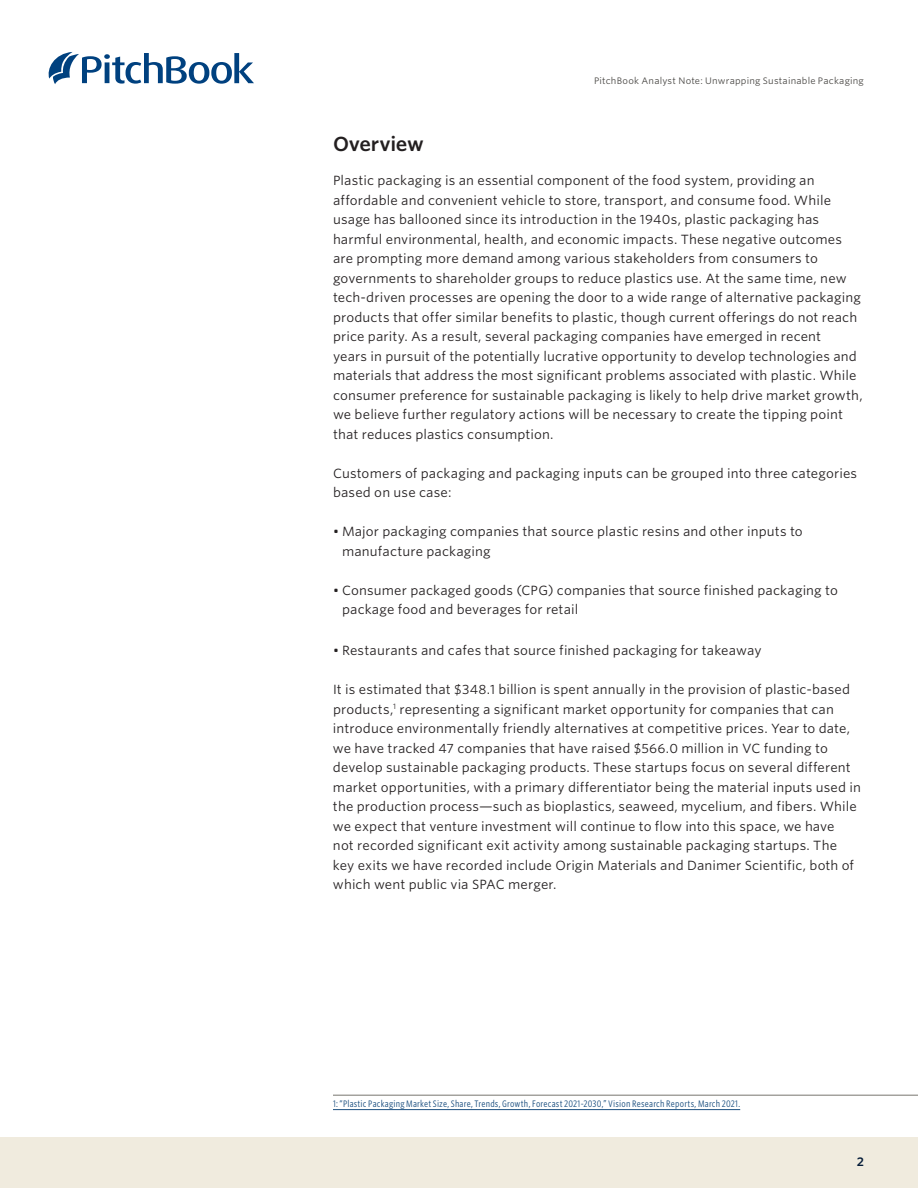
<style>
.page{position:relative;width:918px;height:1188px;background:#fff}
.page>*{position:absolute;margin:0;border:0;box-sizing:border-box;transform-origin:0 0}
.AN_Section_title{font:600 19.5px "Whitney S Sm";letter-spacing:-.015em;color:#231f20}
.AN_Body_copy{font:12.75px/19.5px "Whitney S Sm";letter-spacing:.01em;color:#231f20}
.t1{font:600 12px "Whitney S Sm";color:#051c38}
.AN_Footnote{font:9px "Whitney Cond S Sm";letter-spacing:.02em;color:#1d5080}
.t2{font:9px "Whitney S Sm";letter-spacing:.025em;color:#484643}
</style>
<div class="page">
<svg style="left:49px;top:52px;width:205px;height:32px"></svg>
<div style="left:0;top:1137px;width:918px;height:51px;background:#f0ebde"></div>
<hr style="left:333px;top:1095px;width:585px;height:1px;background:#78766f">
<hr style="left:333px;top:1109px;width:407px;height:1px;background:#1d5080">
<p class="t2" style="left:594px;top:75px;width:271px">PitchBook Analyst Note: Unwrapping Sustainable Packaging</p>
<p class="AN_Section_title" style="left:333px;top:130px;width:92px">Overview</p>
<p class="AN_Body_copy" style="left:333px;top:170px;width:531px">Plastic packaging is an essential component of the food system, providing an affordable and convenient vehicle to store, transport, and consume food. While usage has ballooned since its introduction in the 1940s, plastic packaging has harmful environmental, health, and economic impacts. These negative outcomes are prompting more demand among various stakeholders from consumers to governments to shareholder groups to reduce plastics use. At the same time, new tech-driven processes are opening the door to a wide range of alternative packaging products that offer similar benefits to plastic, though current offerings do not reach price parity. As a result, several packaging companies have emerged in recent<br>years in pursuit of the potentially lucrative opportunity to develop technologies and materials that address the most significant problems associated with plastic. While consumer preference for sustainable packaging is likely to help drive market growth, we believe further regulatory actions will be necessary to create the tipping point that reduces plastics consumption.</p>
<p class="AN_Body_copy" style="left:333px;top:463px;width:526px">Customers of packaging and packaging inputs can be grouped into three categories based on use case:</p>
<p class="AN_Body_copy" style="left:342px;top:521px;width:462px;text-indent:-9px">• Major packaging companies that source plastic resins and other inputs to manufacture packaging</p>
<p class="AN_Body_copy" style="left:342px;top:580px;width:497px;text-indent:-9px">• Consumer packaged goods (CPG) companies that source finished packaging to package food and beverages for retail</p>
<p class="AN_Body_copy" style="left:333px;top:641px;width:430px">• Restaurants and cafes that source finished packaging for takeaway</p>
<p class="AN_Body_copy" style="left:333px;top:680px;width:529px">It is estimated that $348.1 billion is spent annually in the provision of plastic-based products,<sup>1</sup> representing a significant market opportunity for companies that can introduce environmentally friendly alternatives at competitive prices. Year to date, we have tracked 47 companies that have raised $566.0 million in VC funding to develop sustainable packaging products. These startups focus on several different market opportunities, with a primary differentiator being the material inputs used in the production process—such as bioplastics, seaweed, mycelium, and fibers. While we expect that venture investment will continue to flow into this space, we have<br>not recorded significant exit activity among sustainable packaging startups. The key exits we have recorded include Origin Materials and Danimer Scientific, both of which went public via SPAC merger.</p>
<p class="AN_Footnote" style="left:333px;top:1098px;width:409px">1: “Plastic Packaging Market Size, Share, Trends, Growth, Forecast 2021-2030,” Vision Research Reports, March 2021.</p>
<p class="t1" style="left:857px;top:1153px;width:9px">2</p>
</div>
